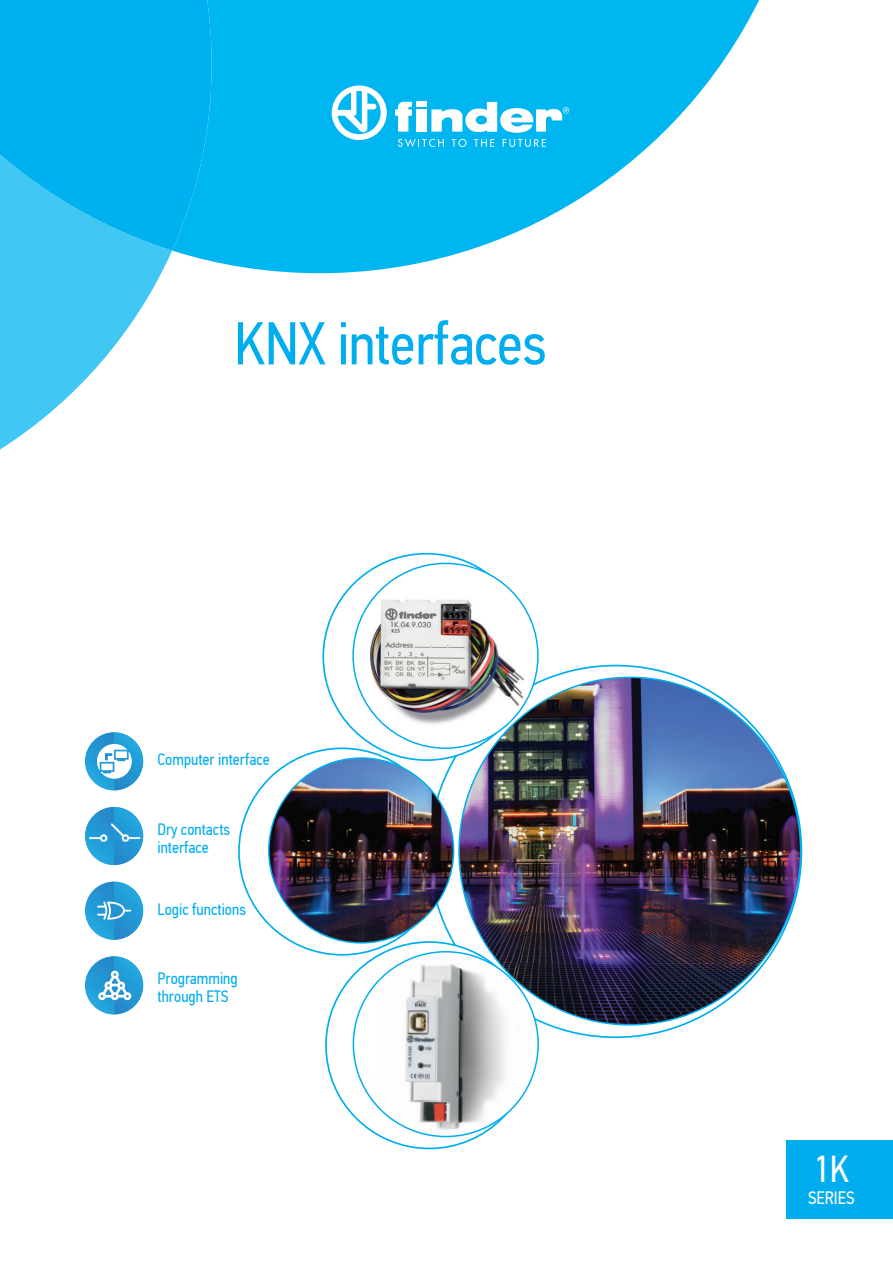
<style>
.page{position:relative;width:893px;height:1263px;background:#fff}
.page>*{position:absolute;margin:0;border:0;box-sizing:border-box;transform-origin:0 0}
.t1{font:60.6px "PF Din Text Cond Pro";letter-spacing:-.01em;color:#00aeef}
.t2{font:37.5px "PF Din Text Cond Pro";color:#fff}
.t3{font:18px "PF Din Text Cond Pro";color:#fff}
.t4{font:16.5px/18px "PF Din Text Cond Pro";color:#00aeef}
</style>
<div class="page">
<div style="left:787px;top:1140px;width:106px;height:78px;background:#00aeef"></div>
<svg style="left:173px;top:0;width:586px;height:273px;fill:#00b6f0"></svg>
<svg style="left:0;top:251px;width:172px;height:198px;fill:#40c7f4"></svg>
<svg style="left:0;top:0;width:212px;height:251px;fill:#00b1ef"></svg>
<img style="left:85px;top:732px;width:58px;height:58px">
<svg style="left:97px;top:744px;width:35px;height:35px"></svg>
<img style="left:85px;top:956px;width:58px;height:58px">
<svg style="left:98px;top:970px;width:34px;height:31px"></svg>
<img style="left:85px;top:807px;width:58px;height:58px">
<svg style="left:89px;top:823px;width:51px;height:19px"></svg>
<img style="left:85px;top:882px;width:58px;height:58px">
<svg style="left:97px;top:901px;width:34px;height:18px"></svg>
<svg style="left:332px;top:85px;width:55px;height:55px"></svg>
<svg style="left:431px;top:102px;width:138px;height:31px"></svg>
<svg style="left:395px;top:102px;width:17px;height:30px"></svg>
<div style="left:416px;top:109px;width:10px;height:23px;background:#fff"></div>
<div style="left:416px;top:102px;width:10px;height:5px;background:#fff"></div>
<svg style="left:398px;top:139px;width:46px;height:8px"></svg>
<svg style="left:452px;top:139px;width:15px;height:8px"></svg>
<svg style="left:474px;top:139px;width:20px;height:8px"></svg>
<svg style="left:503px;top:139px;width:43px;height:8px"></svg>
<svg style="left:547px;top:665px;width:255px;height:373px"></svg>
<img style="left:238px;top:553px;width:301px;height:596px">
<img style="left:458px;top:676px;width:343px;height:349px">
<h1 class="t1" style="left:234px;top:308px;width:314px">KNX interfaces</h1>
<p class="t4" style="left:157px;top:750px;width:114px">Computer interface</p>
<p class="t4" style="left:157px;top:820px;width:74px">Dry contacts interface</p>
<p class="t4" style="left:157px;top:900px;width:90px">Logic functions</p>
<p class="t4" style="left:158px;top:969px;width:82px">Programming through ETS</p>
<h2 class="t2" style="left:813px;top:1147px;width:55px">1K <sub>N</sub></h2>
<p class="t3" style="left:808px;top:1187px;width:48px">SЕRIES</p>
</div>
